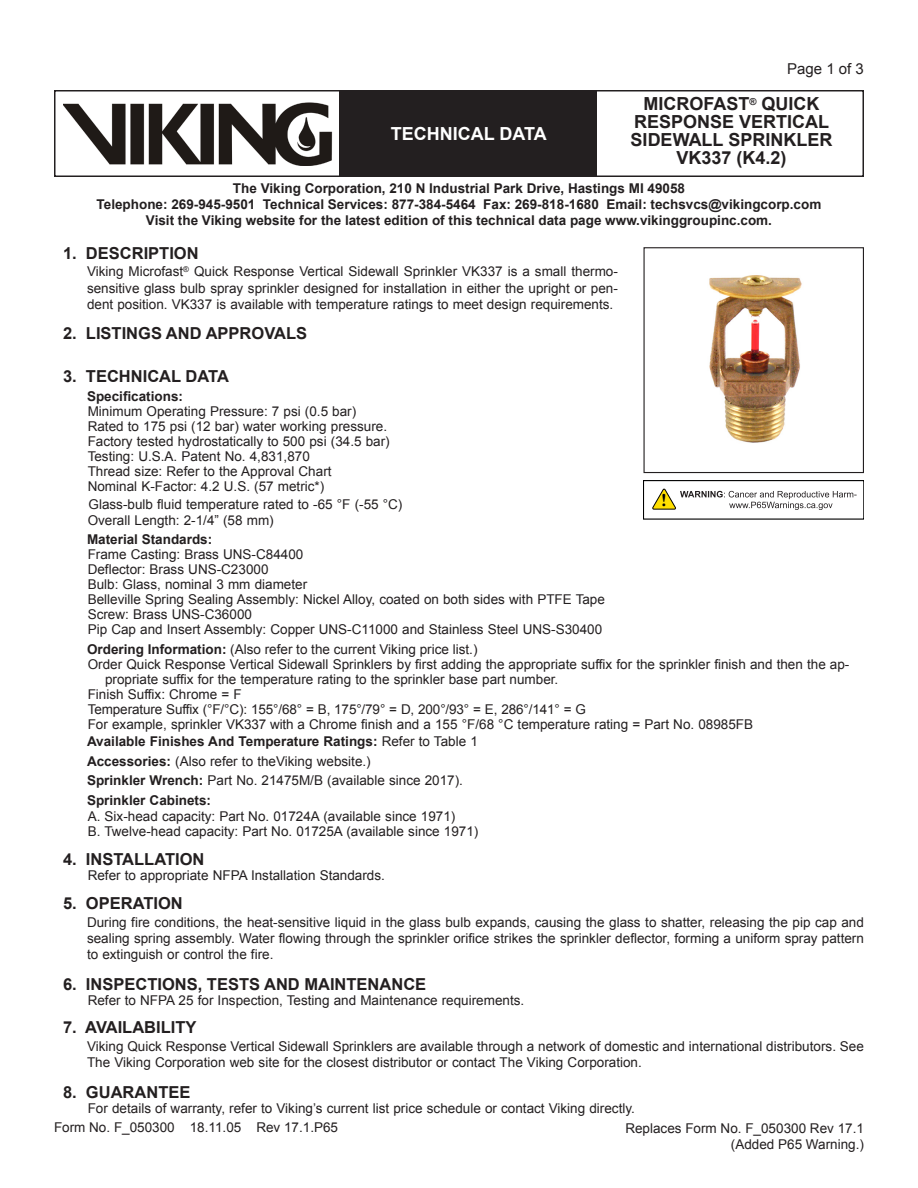
<style>
.page{position:relative;width:918px;height:1188px;background:#fff}
.page>*{position:absolute;margin:0;border:0;box-sizing:border-box;transform-origin:0 0}
.t1{font:700 18px/18px "Arial";color:#231f20;text-align:center}
.t2{font:700 18px "Arial";color:#fff}
.Heading{font:700 16.5px "Arial";color:#231f20}
.t3{font:15px "Arial";color:#231f20}
.Technical_Data{font:13.5px/15px "Arial";color:#231f20}
.Body_Text{font:13.5px/16.2px "Arial";color:#231f20;text-align:justify}
.Body_Text-2{font:700 13.5px/16.2px "Arial";color:#231f20;text-align:center}
.Heading_2{font:13.5px "Arial";color:#231f20}
.Right_Date{font:13.5px "Arial";color:#231f20}
.Asterisk_2{font:13.5px "Arial";color:#231f20}
.Heading_2-2{font:700 13.5px "Arial";color:#231f20}
.s1{font-weight:700}
.s2{font-weight:400}
</style>
<div class="page">
<div style="left:54px;top:90px;width:810px;height:87px;border:2px solid #231f20"></div>
<div style="left:340px;top:91px;width:257px;height:85px;background:#231f20"></div>
<img style="left:63px;top:102px;width:269px;height:63px">
<div style="left:644px;top:247px;width:220px;height:226px;border:1px solid #231f20"></div>
<img style="left:709px;top:275px;width:93px;height:168px">
<svg style="left:652px;top:488px;width:205px;height:22px"></svg>
<h1 class="t2" style="left:391px;top:121px;width:157px">TECHNICAL DATA</h1>
<p class="t3" style="left:787px;top:59px;width:78px">Page 1 of 3</p>
<h1 class="t1" style="left:631px;top:95px;width:203px">MICROFAST<sup>®</sup> QUICK<br>RESPONSE VERTICAL<br>SIDEWALL SPRINKLER<br>VK337 (K4.2)</h1>
<p class="Body_Text-2" style="left:97px;top:180px;width:726px">The Viking Corporation, 210 N Industrial Park Drive, Hastings MI 49058<br>Telephone: 269-945-9501 Technical Services: 877-384-5464 Fax: 269-818-1680 Email: techsvcs@vikingcorp.com<br>Visit the Viking website for the latest edition of this technical data page www.vikinggroupinc.com.</p>
<p class="Heading" style="left:63px;top:242px;width:137px">1. DESCRIPTION</p>
<p class="Body_Text" style="left:87px;top:264px;width:532px">Viking Microfast<sup>®</sup> Quick Response Vertical Sidewall Sprinkler VK337 is a small thermo&shy;sensitive glass bulb spray sprinkler designed for installation in either the upright or pen&shy;dent position. VK337 is available with temperature ratings to meet design requirements.</p>
<p class="Heading" style="left:63px;top:322px;width:246px">2. LISTINGS AND APPROVALS</p>
<p class="Heading" style="left:63px;top:365px;width:167px">3. TECHNICAL DATA</p>
<p class="Heading_2-2" style="left:87px;top:387px;width:98px">Specifications:</p>
<p class="Technical_Data" style="left:88px;top:404px;width:270px">Minimum Operating Pressure: 7 psi (0.5 bar)</p>
<p class="Technical_Data" style="left:88px;top:419px;width:301px">Rated to 175 psi (12 bar) water working pressure.</p>
<p class="Technical_Data" style="left:88px;top:434px;width:304px">Factory tested hydrostatically to 500 psi (34.5 bar)</p>
<p class="Technical_Data" style="left:88px;top:449px;width:224px">Testing: U.S.A. Patent No. 4,831,870</p>
<p class="Technical_Data" style="left:88px;top:464px;width:245px">Thread size: Refer to the Approval Chart</p>
<p class="Technical_Data" style="left:88px;top:479px;width:238px">Nominal K-Factor: 4.2 U.S. (57 metric*)</p>
<p class="Asterisk_2" style="left:89px;top:495px;width:315px">Glass-bulb fluid temperature rated to -65 °F (-55 °C)</p>
<p class="Technical_Data" style="left:88px;top:513px;width:188px">Overall Length: 2-1/4” (58 mm)</p>
<p class="Heading_2-2" style="left:87px;top:531px;width:127px">Material Standards:</p>
<p class="Technical_Data" style="left:88px;top:547px;width:217px">Frame Casting: Brass UNS-C84400</p>
<p class="Technical_Data" style="left:88px;top:562px;width:182px">Deflector: Brass UNS-C23000</p>
<p class="Technical_Data" style="left:88px;top:577px;width:221px">Bulb: Glass, nominal 3 mm diameter</p>
<p class="Technical_Data" style="left:88px;top:592px;width:519px">Belleville Spring Sealing Assembly: Nickel Alloy, coated on both sides with PTFE Tape</p>
<p class="Technical_Data" style="left:88px;top:607px;width:166px">Screw: Brass UNS-C36000</p>
<p class="Technical_Data" style="left:88px;top:622px;width:516px">Pip Cap and Insert Assembly: Copper UNS-C11000 and Stainless Steel UNS-S30400</p>
<p class="Heading_2" style="left:87px;top:640px;width:392px"><span class="s1">Ordering Information:</span> (Also refer to the current Viking price list.)</p>
<p class="Technical_Data" style="left:105px;top:656px;width:746px;text-indent:-17px">Order Quick Response Vertical Sidewall Sprinklers by first adding the appropriate suffix for the sprinkler finish and then the ap&shy;propriate suffix for the temperature rating to the sprinkler base part number.</p>
<p class="Technical_Data" style="left:88px;top:686px;width:155px">Finish Suffix: Chrome = F</p>
<p class="Technical_Data" style="left:88px;top:701px;width:500px">Temperature Suffix (°F/°C): 155°/68° = B, 175°/79° = D, 200°/93° = E, 286°/141° = G</p>
<p class="Technical_Data" style="left:88px;top:716px;width:667px">For example, sprinkler VK337 with a Chrome finish and a 155 °F/68 °C temperature rating = Part No. 08985FB</p>
<p class="Body_Text-2" style="left:87px;top:734px;width:392px">Available Finishes And Temperature Ratings: <span class="s2">Refer to Table 1</span></p>
<p class="Body_Text" style="left:87px;top:753px;width:285px"><span class="s1">Accessories:</span> (Also refer to theViking website.)</p>
<p class="Body_Text" style="left:87px;top:773px;width:378px"><span class="s1">Sprinkler Wrench:</span> Part No. 21475M/B (available since 2017).</p>
<p class="Body_Text-2" style="left:87px;top:792px;width:126px">Sprinkler Cabinets:</p>
<p class="Technical_Data" style="left:88px;top:809px;width:369px">A. Six-head capacity: Part No. 01724A (available since 1971)</p>
<p class="Technical_Data" style="left:88px;top:824px;width:392px">B. Twelve-head capacity: Part No. 01725A (available since 1971)</p>
<p class="Heading" style="left:63px;top:848px;width:143px">4. INSTALLATION</p>
<p class="Technical_Data" style="left:88px;top:868px;width:299px">Refer to appropriate NFPA Installation Standards.</p>
<p class="Heading" style="left:63px;top:892px;width:121px">5. OPERATION</p>
<p class="Body_Text" style="left:87px;top:914px;width:778px">During fire conditions, the heat-sensitive liquid in the glass bulb expands, causing the glass to shatter, releasing the pip cap and sealing spring assembly. Water flowing through the sprinkler orifice strikes the sprinkler deflector, forming a uniform spray pattern to extinguish or control the fire.</p>
<p class="Heading" style="left:63px;top:973px;width:365px">6. INSPECTIONS, TESTS AND MAINTENANCE</p>
<p class="Technical_Data" style="left:88px;top:992px;width:438px">Refer to NFPA 25 for Inspection, Testing and Maintenance requirements.</p>
<p class="Heading" style="left:63px;top:1017px;width:135px">7. AVAILABILITY</p>
<p class="Body_Text" style="left:87px;top:1039px;width:778px">Viking Quick Response Vertical Sidewall Sprinklers are available through a network of domestic and international distributors. See<br>The Viking Corporation web site for the closest distributor or contact The Viking Corporation.</p>
<p class="Heading" style="left:63px;top:1081px;width:129px">8. GUARANTEE</p>
<p class="Technical_Data" style="left:88px;top:1101px;width:549px">For details of warranty, refer to Viking’s current list price schedule or contact Viking directly.</p>
<p class="Right_Date" style="left:625px;top:1119px;width:240px">Replaces Form No. F_050300 Rev 17.1</p>
<p class="Right_Date" style="left:731px;top:1135px;width:135px">(Added P65 Warning.)</p>
<p class="Body_Text" style="left:54px;top:1119px;width:286px">Form No. F_050300 18.11.05 Rev 17.1.P65</p>
</div>
